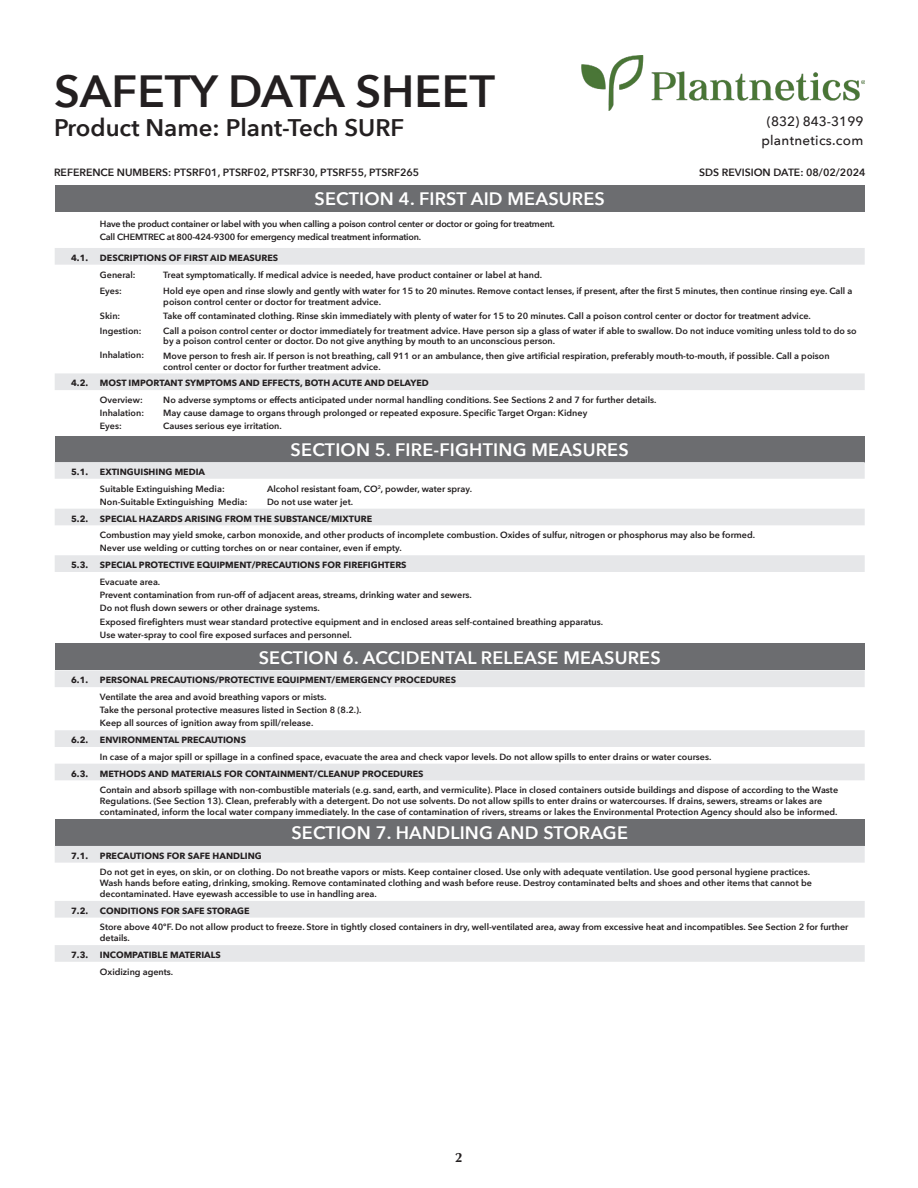
<style>
.page{position:relative;width:918px;height:1188px;background:#fff}
.page>*{position:absolute;margin:0;border:0;box-sizing:border-box;transform-origin:0 0}
.t1{font:600 45px "Avenir Next";color:#231f20}
.t2{font:600 24px "Avenir Next";color:#231f20}
.Section_Header{font:600 18px "Avenir Next";letter-spacing:.01em;color:#fff}
.t3{font:500 13.5px/19.6px "Avenir Next";letter-spacing:.02em;color:#231f20;text-align:center}
.t4{font:700 13.5px "Optima";color:#231f20}
.t5{font:600 10.5px "Avenir Next";color:#231f20}
.Section_Body{font:600 9px/10.8px "Avenir Next";color:#231f20}
.Section_Sub-Headers{font:700 9px "Avenir Next";color:#231f20}
.Section_Body-2{font:600 9px "Avenir Next";letter-spacing:-.02em;color:#231f20}
.left_column{font:700 9px "Avenir Next";color:#231f20}
</style>
<div class="page">
<img style="left:581px;top:55px;width:283px;height:56px">
<div style="left:55px;top:436px;width:810px;height:27px;background:#6c6d70"></div>
<div style="left:55px;top:643px;width:810px;height:27px;background:#6c6d70"></div>
<div style="left:55px;top:819px;width:810px;height:27px;background:#6c6d70"></div>
<div style="left:55px;top:462px;width:810px;height:17px;background:#e6e7e9"></div>
<div style="left:55px;top:509px;width:810px;height:16px;background:#e6e7e9"></div>
<div style="left:55px;top:555px;width:810px;height:17px;background:#e6e7e9"></div>
<div style="left:55px;top:670px;width:810px;height:17px;background:#e6e7e9"></div>
<div style="left:55px;top:730px;width:810px;height:17px;background:#e6e7e9"></div>
<div style="left:55px;top:764px;width:810px;height:16px;background:#e6e7e9"></div>
<div style="left:55px;top:846px;width:810px;height:17px;background:#e6e7e9"></div>
<div style="left:55px;top:901px;width:810px;height:17px;background:#e6e7e9"></div>
<div style="left:55px;top:945px;width:810px;height:17px;background:#e6e7e9"></div>
<div style="left:55px;top:373px;width:810px;height:17px;background:#e6e7e9"></div>
<div style="left:55px;top:185px;width:810px;height:27px;background:#6c6d70"></div>
<div style="left:55px;top:248px;width:810px;height:17px;background:#e6e7e9"></div>
<h1 class="t1" style="left:54px;top:53px;width:442px">SAFETY DATA SHEET</h1>
<h2 class="t2" style="left:54px;top:107px;width:352px">Product Name: Plant-Tech SURF</h2>
<p class="t5" style="left:54px;top:163px;width:367px">REFERENCE NUMBERS: PTSRF01, PTSRF02, PTSRF30, PTSRF55, PTSRF265</p>
<p class="t5" style="left:699px;top:163px;width:168px">SDS REVISION DATE: 08/02/2024</p>
<h3 class="t3" style="left:761px;top:111px;width:104px">(832) 843-3199 plantnetics.com</h3>
<p class="Section_Header" style="left:315px;top:183px;width:292px">SECTION 4. FIRST AID MEASURES</p>
<p class="Section_Body-2" style="left:100px;top:216px;width:457px">Have the product container or label with you when calling a poison control center or doctor or going for treatment.</p>
<p class="Section_Body-2" style="left:100px;top:229px;width:323px">Call CHEMTREC at 800-424-9300 for emergency medical treatment information.</p>
<p class="left_column" style="left:71px;top:250px;width:19px">4.1.</p>
<p class="Section_Sub-Headers" style="left:100px;top:250px;width:180px">DESCRIPTIONS OF FIRST AID MEASURES</p>
<p class="Section_Body" style="left:100px;top:269px;width:37px">General:</p>
<p class="Section_Body" style="left:100px;top:285px;width:23px">Eyes:</p>
<p class="Section_Body" style="left:100px;top:310px;width:22px">Skin:</p>
<p class="Section_Body" style="left:100px;top:325px;width:43px">Ingestion:</p>
<p class="Section_Body" style="left:100px;top:349px;width:46px">Inhalation:</p>
<p class="Section_Body" style="left:163px;top:269px;width:380px">Treat symptomatically. If medical advice is needed, have product container or label at hand.</p>
<p class="Section_Body" style="left:163px;top:285px;width:691px">Hold eye open and rinse slowly and gently with water for 15 to 20 minutes. Remove contact lenses, if present, after the first 5 minutes, then continue rinsing eye. Call a poison control center or doctor for treatment advice.</p>
<p class="Section_Body" style="left:163px;top:311px;width:649px">Take off contaminated clothing. Rinse skin immediately with plenty of water for 15 to 20 minutes. Call a poison control center or doctor for treatment advice.</p>
<p class="Section_Body" style="left:163px;top:325px;width:695px">Call a poison control center or doctor immediately for treatment advice. Have person sip a glass of water if able to swallow. Do not induce vomiting unless told to do so by a poison control center or doctor. Do not give anything by mouth to an unconscious person.</p>
<p class="Section_Body" style="left:163px;top:350px;width:668px">Move person to fresh air. If person is not breathing, call 911 or an ambulance, then give artificial respiration, preferably mouth-to-mouth, if possible. Call a poison control center or doctor for further treatment advice.</p>
<p class="left_column" style="left:71px;top:375px;width:19px">4.2.</p>
<p class="Section_Sub-Headers" style="left:100px;top:375px;width:330px">MOST IMPORTANT SYMPTOMS AND EFFECTS, BOTH ACUTE AND DELAYED</p>
<p class="Section_Body" style="left:100px;top:394px;width:44px">Overview:</p>
<p class="Section_Body" style="left:100px;top:407px;width:46px">Inhalation:</p>
<p class="Section_Body" style="left:100px;top:421px;width:23px">Eyes:</p>
<p class="Section_Body" style="left:163px;top:394px;width:495px">No adverse symptoms or effects anticipated under normal handling conditions. See Sections 2 and 7 for further details.</p>
<p class="Section_Body" style="left:163px;top:407px;width:426px">May cause damage to organs through prolonged or repeated exposure. Specific Target Organ: Kidney</p>
<p class="Section_Body" style="left:163px;top:421px;width:120px">Causes serious eye irritation.</p>
<p class="left_column" style="left:71px;top:464px;width:19px">5.1.</p>
<p class="Section_Sub-Headers" style="left:100px;top:464px;width:107px">EXTINGUISHING MEDIA</p>
<p class="Section_Body" style="left:100px;top:483px;width:126px">Suitable Extinguishing Media:</p>
<p class="Section_Body" style="left:100px;top:496px;width:149px">Non-Suitable Extinguishing Media:</p>
<p class="Section_Header" style="left:291px;top:434px;width:340px">SECTION 5. FIRE-FIGHTING MEASURES</p>
<p class="Section_Body" style="left:267px;top:483px;width:207px">Alcohol resistant foam, CO<sup>2</sup>, powder, water spray.</p>
<p class="Section_Body" style="left:267px;top:496px;width:88px">Do not use water jet.</p>
<p class="left_column" style="left:71px;top:511px;width:19px">5.2.</p>
<p class="Section_Sub-Headers" style="left:100px;top:511px;width:274px">SPECIAL HAZARDS ARISING FROM THE SUBSTANCE/MIXTURE</p>
<p class="Section_Body" style="left:100px;top:529px;width:657px">Combustion may yield smoke, carbon monoxide, and other products of incomplete combustion. Oxides of sulfur, nitrogen or phosphorus may also be formed.</p>
<p class="Section_Body" style="left:100px;top:543px;width:303px">Never use welding or cutting torches on or near container, even if empty.</p>
<p class="left_column" style="left:71px;top:557px;width:19px">5.3.</p>
<p class="Section_Sub-Headers" style="left:100px;top:557px;width:308px">SPECIAL PROTECTIVE EQUIPMENT/PRECAUTIONS FOR FIREFIGHTERS</p>
<p class="Section_Body" style="left:100px;top:576px;width:62px">Evacuate area.</p>
<p class="Section_Body" style="left:100px;top:589px;width:374px">Prevent contamination from run-off of adjacent areas, streams, drinking water and sewers.</p>
<p class="Section_Body" style="left:100px;top:603px;width:221px">Do not flush down sewers or other drainage systems.</p>
<p class="Section_Body" style="left:100px;top:616px;width:505px">Exposed firefighters must wear standard protective equipment and in enclosed areas self-contained breathing apparatus.</p>
<p class="Section_Body" style="left:100px;top:629px;width:254px">Use water-spray to cool fire exposed surfaces and personnel.</p>
<p class="left_column" style="left:71px;top:672px;width:19px">6.1.</p>
<p class="Section_Sub-Headers" style="left:100px;top:672px;width:358px">PERSONAL PRECAUTIONS/PROTECTIVE EQUIPMENT/EMERGENCY PROCEDURES</p>
<p class="Section_Body" style="left:100px;top:691px;width:228px">Ventilate the area and avoid breathing vapors or mists.</p>
<p class="Section_Body" style="left:100px;top:704px;width:263px">Take the personal protective measures listed in Section 8 (8.2.).</p>
<p class="Section_Body" style="left:100px;top:718px;width:215px">Keep all sources of ignition away from spill/release.</p>
<p class="left_column" style="left:71px;top:732px;width:19px">6.2.</p>
<p class="Section_Sub-Headers" style="left:100px;top:732px;width:148px">ENVIRONMENTAL PRECAUTIONS</p>
<p class="Section_Body" style="left:100px;top:751px;width:613px">In case of a major spill or spillage in a confined space, evacuate the area and check vapor levels. Do not allow spills to enter drains or water courses.</p>
<p class="left_column" style="left:71px;top:766px;width:19px">6.3.</p>
<p class="Section_Sub-Headers" style="left:100px;top:766px;width:325px">METHODS AND MATERIALS FOR CONTAINMENT/CLEANUP PROCEDURES</p>
<p class="Section_Body" style="left:100px;top:784px;width:740px">Contain and absorb spillage with non-combustible materials (e.g. sand, earth, and vermiculite). Place in closed containers outside buildings and dispose of according to the Waste<br>Regulations. (See Section 13). Clean, preferably with a detergent. Do not use solvents. Do not allow spills to enter drains or watercourses. If drains, sewers, streams or lakes are contaminated, inform the local water company immediately. In the case of contamination of rivers, streams or lakes the Environmental Protection Agency should also be informed.</p>
<p class="left_column" style="left:71px;top:848px;width:19px">7.1.</p>
<p class="Section_Sub-Headers" style="left:100px;top:848px;width:163px">PRECAUTIONS FOR SAFE HANDLING</p>
<p class="Section_Body" style="left:100px;top:867px;width:714px">Do not get in eyes, on skin, or on clothing. Do not breathe vapors or mists. Keep container closed. Use only with adequate ventilation. Use good personal hygiene practices.<br>Wash hands before eating, drinking, smoking. Remove contaminated clothing and wash before reuse. Destroy contaminated belts and shoes and other items that cannot be decontaminated. Have eyewash accessible to use in handling area.</p>
<p class="left_column" style="left:71px;top:903px;width:19px">7.2.</p>
<p class="Section_Sub-Headers" style="left:100px;top:903px;width:151px">CONDITIONS FOR SAFE STORAGE</p>
<p class="Section_Body" style="left:100px;top:922px;width:750px">Store above 40ºF. Do not allow product to freeze. Store in tightly closed containers in dry, well-ventilated area, away from excessive heat and incompatibles. See Section 2 for further details.</p>
<p class="left_column" style="left:71px;top:947px;width:19px">7.3.</p>
<p class="Section_Sub-Headers" style="left:100px;top:947px;width:122px">INCOMPATIBLE MATERIALS</p>
<p class="Section_Body" style="left:100px;top:966px;width:75px">Oxidizing agents.</p>
<p class="Section_Header" style="left:259px;top:642px;width:404px">SECTION 6. ACCIDENTAL RELEASE MEASURES</p>
<p class="Section_Header" style="left:291px;top:817px;width:338px">SECTION 7. HANDLING AND STORAGE</p>
<h3 class="t4" style="left:455px;top:1150px;width:9px">2</h3>
</div>
